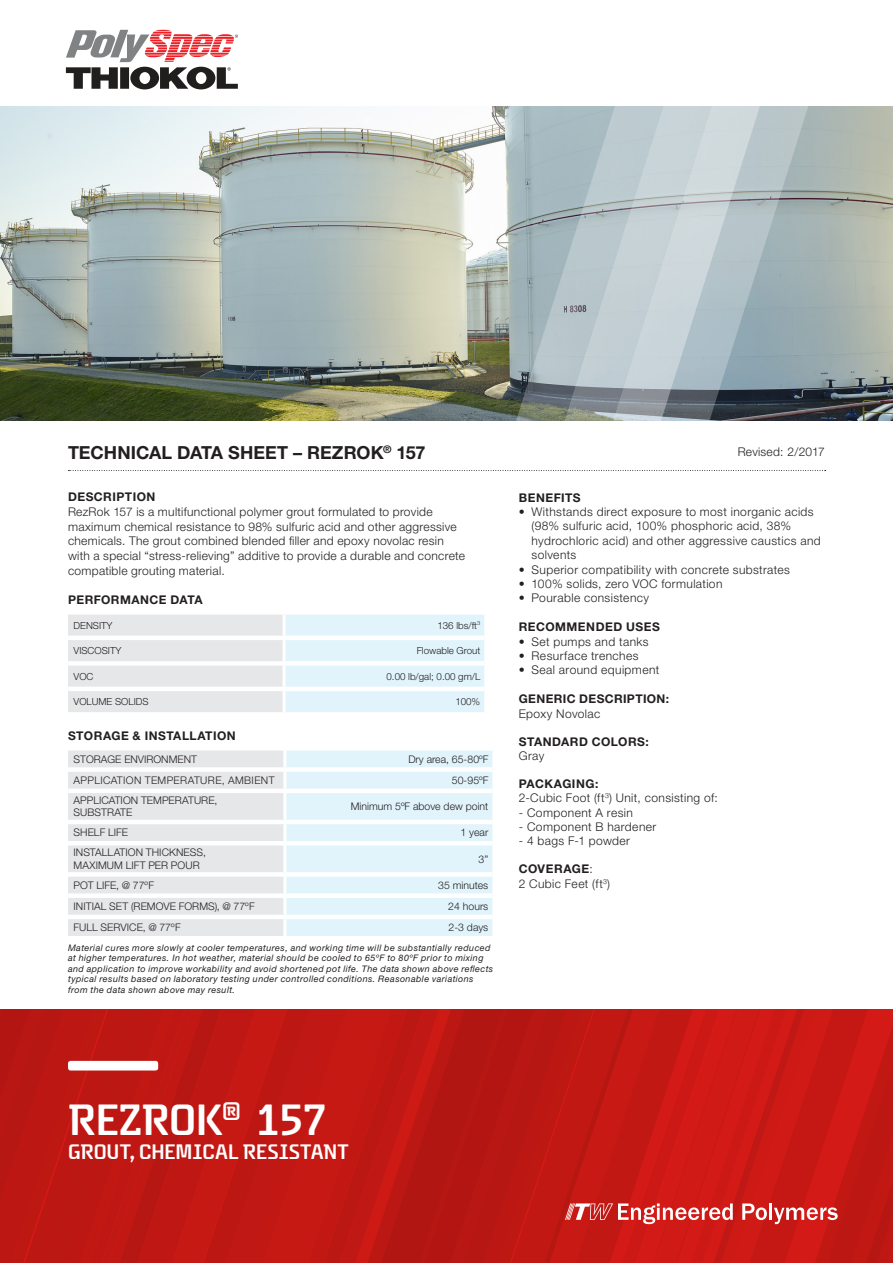
<style>
.page{position:relative;width:893px;height:1263px;background:#fff}
.page>*{position:absolute;margin:0;border:0;box-sizing:border-box;transform-origin:0 0}
.t1{font:600 45.3px "Safety";color:#fff}
.t2{font:600 21.75px "Safety";letter-spacing:.01em;color:#fff}
.t3{font:700 18px "Helvetica Neue LT Std";color:#231f20}
.t4{font:300 12px/14.7px "Helvetica Neue LT Std";letter-spacing:.03em;color:#231f20}
.t5{font:700 12px/14.4px "Helvetica Neue LT Std";letter-spacing:.04em;color:#231f20}
.t6{font:300 10.5px/12.6px "Helvetica Neue LT Std";letter-spacing:.005em;color:#231f20}
.t7{font:300 10.5px "Helvetica Neue LT Std";letter-spacing:.035em;color:#231f20}
.t8{font:300 9.75px "Helvetica Neue LT Std";color:#231f20}
.t9{font:italic 9px/10.5px "Helvetica Neue LT Std";letter-spacing:.045em;color:#231f20}
.s1{font-weight:300}
.s2{font-weight:700}
</style>
<div class="page">
<img style="left:0;top:106px;width:893px;height:315px">
<img style="left:0;top:1010px;width:893px;height:253px">
<div style="left:68px;top:1061px;width:90px;height:9px;background:#fff;border-radius:3px"></div>
<svg style="left:68px;top:470px;width:758px;height:1px"></svg>
<svg style="left:66px;top:30px;width:172px;height:59px"></svg>
<svg style="left:68px;top:615px;width:416px;height:97px"></svg>
<hr style="left:283px;top:615px;width:3px;height:21px;background:#fff">
<hr style="left:283px;top:640px;width:3px;height:21px;background:#fff">
<hr style="left:283px;top:666px;width:3px;height:21px;background:#fff">
<hr style="left:283px;top:691px;width:3px;height:21px;background:#fff">
<hr style="left:68px;top:636px;width:216px;height:4px;background:#fff">
<hr style="left:284px;top:636px;width:200px;height:4px;background:#fff">
<div style="left:68px;top:661px;width:216px;height:5px;background:#fff"></div>
<div style="left:284px;top:661px;width:200px;height:5px;background:#fff"></div>
<hr style="left:68px;top:687px;width:216px;height:4px;background:#fff">
<hr style="left:284px;top:687px;width:200px;height:4px;background:#fff">
<svg style="left:68px;top:750px;width:424px;height:186px"></svg>
<hr style="left:283px;top:750px;width:3px;height:17px;background:#fff">
<hr style="left:283px;top:772px;width:3px;height:16px;background:#fff">
<hr style="left:283px;top:793px;width:3px;height:27px;background:#fff">
<hr style="left:283px;top:824px;width:3px;height:17px;background:#fff">
<hr style="left:283px;top:845px;width:3px;height:27px;background:#fff">
<hr style="left:283px;top:877px;width:3px;height:16px;background:#fff">
<hr style="left:283px;top:898px;width:3px;height:17px;background:#fff">
<hr style="left:283px;top:919px;width:3px;height:17px;background:#fff">
<div style="left:68px;top:767px;width:217px;height:5px;background:#fff"></div>
<div style="left:285px;top:767px;width:207px;height:5px;background:#fff"></div>
<div style="left:68px;top:788px;width:217px;height:5px;background:#fff"></div>
<div style="left:285px;top:788px;width:207px;height:5px;background:#fff"></div>
<hr style="left:68px;top:820px;width:217px;height:4px;background:#fff">
<hr style="left:285px;top:820px;width:207px;height:4px;background:#fff">
<hr style="left:68px;top:841px;width:217px;height:4px;background:#fff">
<hr style="left:285px;top:841px;width:207px;height:4px;background:#fff">
<div style="left:68px;top:872px;width:217px;height:5px;background:#fff"></div>
<div style="left:285px;top:872px;width:207px;height:5px;background:#fff"></div>
<div style="left:68px;top:893px;width:217px;height:5px;background:#fff"></div>
<div style="left:285px;top:893px;width:207px;height:5px;background:#fff"></div>
<hr style="left:68px;top:915px;width:217px;height:4px;background:#fff">
<hr style="left:285px;top:915px;width:207px;height:4px;background:#fff">
<svg style="left:565px;top:1203px;width:168px;height:21px"></svg>
<svg style="left:742px;top:1203px;width:25px;height:17px"></svg>
<hr style="left:769px;top:1203px;width:3px;height:17px;background:#fff">
<svg style="left:774px;top:1207px;width:64px;height:17px"></svg>
<svg style="left:463px;top:106px;width:13px;height:315px"></svg>
<svg style="left:476px;top:106px;width:349px;height:315px"></svg>
<p class="t3" style="left:68px;top:441px;width:359px">TECHNICAL DATA SHEET – REZROK<sup>®</sup> 157</p>
<p class="t5" style="left:68px;top:489px;width:89px">DESCRIPTION</p>
<p class="t4" style="left:68px;top:504px;width:398px">RezRok 157 is a multifunctional polymer grout formulated to provide maximum chemical resistance to 98% sulfuric acid and other aggressive chemicals. The grout combined blended filler and epoxy novolac resin with a special “stress-relieving” additive to provide a durable and concrete compatible grouting material.</p>
<p class="t5" style="left:68px;top:592px;width:136px">PERFORMANCE DATA</p>
<p class="t8" style="left:74px;top:619px;width:41px">DENSITY</p>
<p class="t8" style="left:437px;top:619px;width:44px">136 lbs/ft<sup>3</sup></p>
<p class="t8" style="left:74px;top:645px;width:49px">VISCOSITY</p>
<p class="t8" style="left:417px;top:645px;width:65px">Flowable Grout</p>
<p class="t8" style="left:74px;top:670px;width:21px">VOC</p>
<p class="t8" style="left:387px;top:670px;width:95px">0.00 lb/gal; 0.00 gm/L</p>
<p class="t8" style="left:74px;top:696px;width:77px">VOLUME SOLIDS</p>
<p class="t8" style="left:455px;top:696px;width:26px">100%</p>
<p class="t5" style="left:68px;top:728px;width:169px">STORAGE &amp; INSTALLATION</p>
<p class="t6" style="left:74px;top:752px;width:125px">STORAGE ENVIRONMENT</p>
<p class="t6" style="left:408px;top:752px;width:81px">Dry area, 65-80ºF</p>
<p class="t7" style="left:74px;top:774px;width:202px">APPLICATION TEMPERATURE, AMBIENT</p>
<p class="t6" style="left:452px;top:774px;width:38px">50-95ºF</p>
<p class="t6" style="left:74px;top:794px;width:145px">APPLICATION TEMPERATURE,<br>SUBSTRATE</p>
<p class="t6" style="left:351px;top:800px;width:139px">Minimum 5ºF above dew point</p>
<p class="t6" style="left:74px;top:826px;width:56px">SHELF LIFE</p>
<p class="t6" style="left:461px;top:826px;width:29px">1 year</p>
<p class="t6" style="left:74px;top:846px;width:134px">INSTALLATION THICKNESS,<br>MAXIMUM LIFT PER POUR</p>
<p class="t6" style="left:479px;top:852px;width:11px">3”</p>
<p class="t6" style="left:74px;top:878px;width:82px">POT LIFE, @ 77ºF</p>
<p class="t6" style="left:438px;top:878px;width:52px">35 minutes</p>
<p class="t6" style="left:74px;top:900px;width:183px">INITIAL SET (REMOVE FORMS), @ 77ºF</p>
<p class="t6" style="left:448px;top:900px;width:42px">24 hours</p>
<p class="t6" style="left:74px;top:921px;width:109px">FULL SERVICE, @ 77ºF</p>
<p class="t6" style="left:448px;top:921px;width:41px">2-3 days</p>
<p class="t9" style="left:68px;top:942px;width:427px">Material cures more slowly at cooler temperatures, and working time will be substantially reduced at higher temperatures. In hot weather, material should be cooled to 65ºF to 80ºF prior to mixing and application to improve workability and avoid shortened pot life. The data shown above reflects typical results based on laboratory testing under controlled conditions. Reasonable variations from the data shown above may result.</p>
<p class="t4" style="left:738px;top:444px;width:89px">Revised: 2/2017</p>
<p class="t5" style="left:519px;top:490px;width:63px">BENEFITS</p>
<p class="t4" style="left:531px;top:504px;width:291px;text-indent:-13px">• Withstands direct exposure to most inorganic acids (98% sulfuric acid, 100% phosphoric acid, 38% hydrochloric acid) and other aggressive caustics and solvents</p>
<p class="t4" style="left:519px;top:562px;width:273px">• Superior compatibility with concrete substrates</p>
<p class="t4" style="left:519px;top:576px;width:205px">• 100% solids, zero VOC formulation</p>
<p class="t4" style="left:519px;top:590px;width:132px">• Pourable consistency</p>
<p class="t5" style="left:519px;top:619px;width:143px">RECOMMENDED USES</p>
<p class="t4" style="left:519px;top:634px;width:131px">• Set pumps and tanks</p>
<p class="t4" style="left:519px;top:648px;width:121px">• Resurface trenches</p>
<p class="t4" style="left:519px;top:662px;width:142px">• Seal around equipment</p>
<p class="t5" style="left:519px;top:691px;width:152px">GENERIC DESCRIPTION:<br><span class="s1">Epoxy Novolac</span></p>
<p class="t5" style="left:519px;top:734px;width:131px">STANDARD COLORS:<br><span class="s1">Gray</span></p>
<p class="t5" style="left:519px;top:776px;width:81px">PACKAGING:</p>
<p class="t4" style="left:519px;top:790px;width:200px">2-Cubic Foot (ft<sup>3</sup>) Unit, consisting of:</p>
<p class="t4" style="left:519px;top:805px;width:116px">- Component A resin</p>
<p class="t4" style="left:519px;top:819px;width:139px">- Component B hardener</p>
<p class="t4" style="left:519px;top:833px;width:113px">- 4 bags F-1 powder</p>
<p class="t4" style="left:519px;top:862px;width:93px"><span class="s2">COVERAGE</span>:<br>2 Cubic Feet (ft<sup>3</sup>)</p>
<p class="t1" style="left:68px;top:1096px;width:260px">REZROK<sup>®</sup> 157</p>
<p class="t2" style="left:68px;top:1140px;width:282px">GROUT, CHEMICAL RESISTANT</p>
</div>
